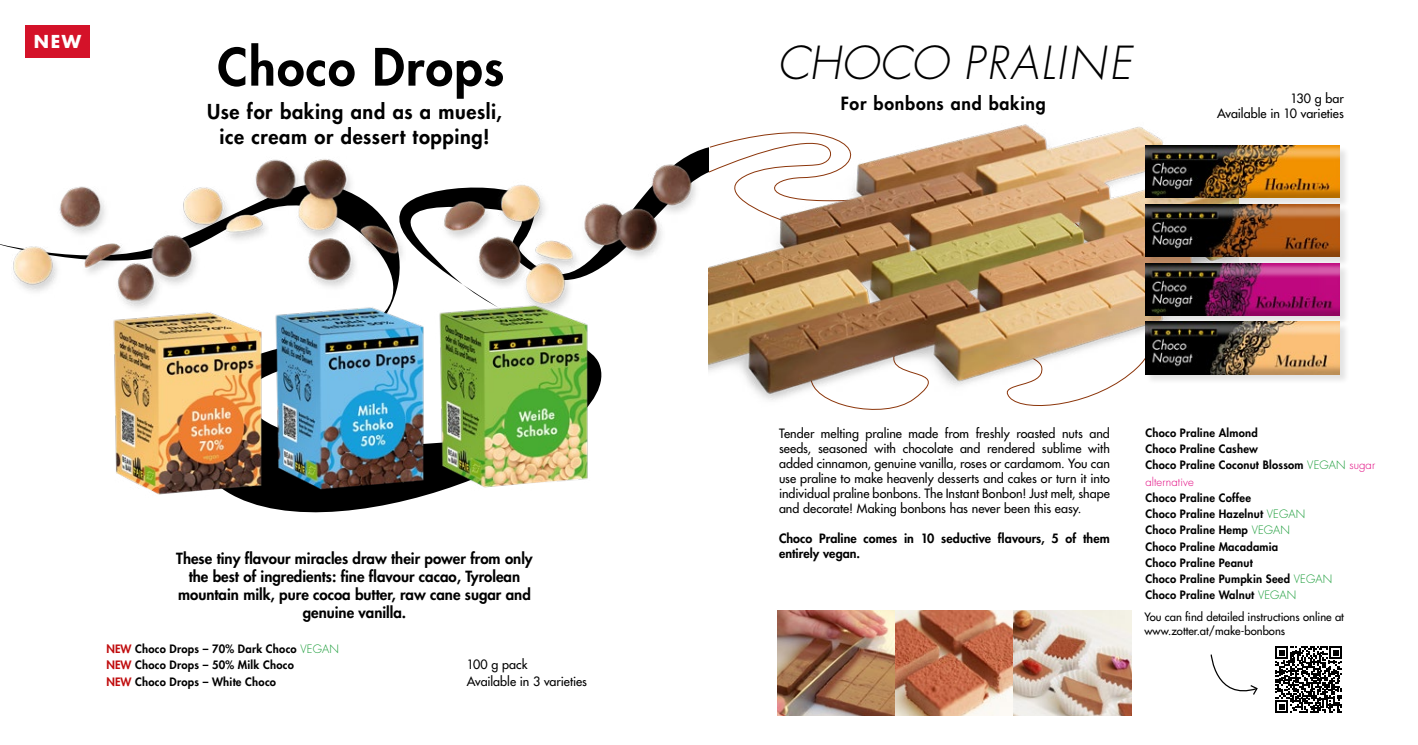
<style>
.page{position:relative;width:1418px;height:745px;background:#fff}
.page>*{position:absolute;margin:0;border:0;box-sizing:border-box;transform-origin:0 0}
.t1{font:800 50px "Futura Std";letter-spacing:.025em;color:#000}
.t2{font:italic 300 44.25px "Futura Std";letter-spacing:.035em;color:#000}
.t3{font:800 20px/25px "Futura Std";letter-spacing:.03em;color:#000;text-align:center}
.t4{font:800 17.75px "Futura Std";letter-spacing:.045em;color:#000}
.t5{font:700 17.38px "Futura Std";color:#fff}
.t6{font:800 15px/18px "Futura Std";color:#000;text-align:center}
.t7{font:500 12.5px/15px "Futura Std";color:#000;text-align:right}
.t8{font:800 12.5px/15px "Futura Std";letter-spacing:.005em;color:#000}
.t9{font:800 11.25px/16.2px "Futura Std";letter-spacing:.02em;color:#000}
.t10{font:500 11.25px/13.5px "Futura Std";color:#000}
.s1{color:#c00d0e}
.s2{font-weight:300;color:#159a34}
.s3{font-weight:300;color:#e1007d}
</style>
<div class="page">
<img style="left:709px;top:124px;width:454px;height:286px">
<svg style="left:0;top:244px;width:709px;height:269px"></svg>
<img style="left:271px;top:332px;width:163px;height:167px">
<img style="left:109px;top:332px;width:162px;height:171px">
<img style="left:435px;top:332px;width:162px;height:165px">
<img style="left:12px;top:147px;width:697px;height:185px">
<img style="left:777px;top:610px;width:354px;height:105px">
<svg style="left:1210px;top:654px;width:48px;height:41px"></svg>
<div style="left:1145px;top:204px;width:203px;height:63px;background:#000;opacity:.11"></div>
<img style="left:1145px;top:208px;width:194px;height:48px">
<div style="left:1145px;top:263px;width:203px;height:63px;background:#000;opacity:.11"></div>
<img style="left:1145px;top:263px;width:194px;height:52px">
<div style="left:1145px;top:322px;width:203px;height:63px;background:#000;opacity:.11"></div>
<img style="left:1145px;top:321px;width:194px;height:53px">
<div style="left:1145px;top:146px;width:203px;height:62px;background:#000;opacity:.11"></div>
<img style="left:1145px;top:145px;width:194px;height:53px">
<div style="left:25px;top:25px;width:64px;height:33px;background:#d41229"></div>
<svg style="left:1275px;top:646px;width:66px;height:66px"></svg>
<h3 class="t5" style="left:34px;top:30px;width:49px">NEW</h3>
<h1 class="t1" style="left:217px;top:35px;width:288px">Choco Drops</h1>
<h3 class="t3" style="left:207px;top:99px;width:296px">Use for baking and as a muesli, ice cream or dessert topping!</h3>
<p class="t6" style="left:176px;top:549px;width:358px">These tiny flavour miracles draw their power from only the best of ingredients: fine flavour cacao, Tyrolean mountain milk, pure cocoa butter, raw cane sugar and genuine vanilla.</p>
<p class="t9" style="left:106px;top:640px;width:234px"><span class="s1">NEW</span> Choco Drops – 70% Dark Choco <span class="s2">VEGAN<br></span><span class="s1">NEW</span> Choco Drops – 50% Milk Choco<br><span class="s1">NEW</span> Choco Drops – White Choco</p>
<p class="t7" style="left:467px;top:656px;width:122px;line-height:16.2px;text-align:left">100 g pack<br>Available in 3 varieties</p>
<h2 class="t2" style="left:777px;top:36px;width:356px">CHOCO PRALINE</h2>
<h3 class="t4" style="left:841px;top:92px;width:206px">For bonbons and baking</h3>
<p class="t7" style="left:1217px;top:90px;width:128px">130 g bar<br>Available in 10 varieties</p>
<p class="t7" style="left:779px;top:425px;width:332px;text-align:justify">Tender melting praline made from freshly roasted nuts and seeds, seasoned with chocolate and rendered sublime with added cinnamon, genuine vanilla, roses or cardamom. You can use praline to make heavenly desserts and cakes or turn it into individual praline bonbons. The Instant Bonbon! Just melt, shape and decorate! Making bonbons has never been this easy.</p>
<p class="t8" style="left:779px;top:530px;width:332px">Choco Praline comes in 10 seductive flavours, 5 of them entirely vegan.</p>
<p class="t9" style="left:1145px;top:424px;width:231px">Choco Praline Almond<br>Choco Praline Cashew<br>Choco Praline Coconut Blossom <span class="s2">VEGAN</span> <span class="s3">sugar alternative</span></p>
<p class="t9" style="left:1145px;top:489px;width:188px">Choco Praline Coffee<br>Choco Praline Hazelnut <span class="s2">VEGAN<br></span>Choco Praline Hemp <span class="s2">VEGAN<br></span>Choco Praline Macadamia<br>Choco Praline Peanut<br>Choco Praline Pumpkin Seed <span class="s2">VEGAN<br></span>Choco Praline Walnut <span class="s2">VEGAN</span></p>
<p class="t10" style="left:1144px;top:610px;width:201px">You can find detailed instructions online at www.zotter.at/make-bonbons</p>
</div>
